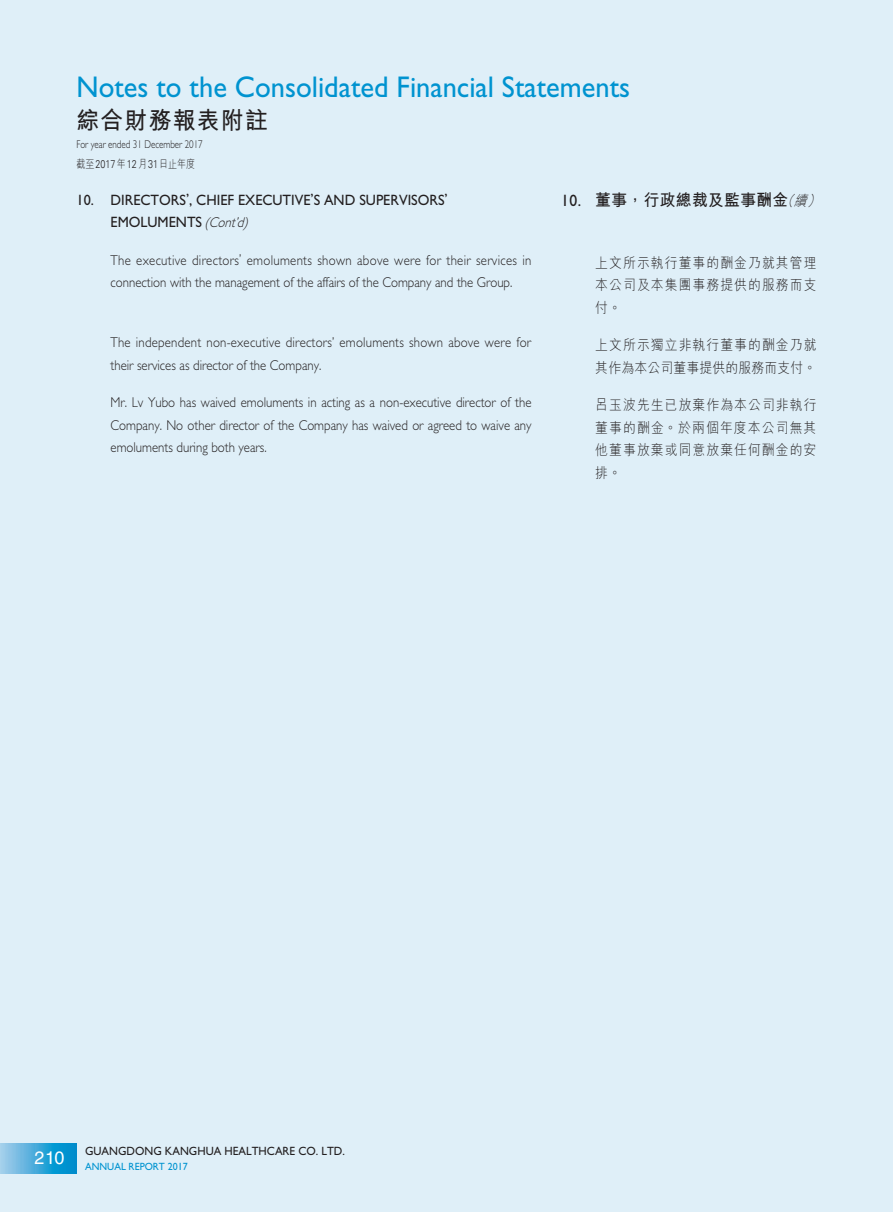
<style>
.page{position:relative;width:893px;height:1212px;background:#fff}
.page>*{position:absolute;margin:0;border:0;box-sizing:border-box;transform-origin:0 0}
.t1{font:30px "Gill Sans Std";color:#0093d0;scale:.95 1}
.t2{font:700 24px "M Hei HK";letter-spacing:.055em;color:#231f20;scale:.95 1}
.t3{font:18px "Helvetica LT Std";color:#fff}
._8__標題_C{font:700 16.5px "M Hei HK";letter-spacing:.03em;color:#231f20;scale:.95 1}
._3__標題{font:15px/22.5px "Gill Sans Std";color:#231f20;scale:.95 1}
._1__內文{font:300 14.25px/22.5px "Gill Sans Std";color:#231f20;scale:.9 1}
._1__內文-2{font:300 14.25px/22.5px "Gill Sans Std";letter-spacing:.025em;color:#231f20;scale:.9 1}
._6__內文-C{font:300 14.25px/22.5px "M Hei HK";letter-spacing:.085em;color:#231f20;text-align:justify;scale:.9 1}
._6__內文-C-2{font:300 14.25px/22.5px "M Hei HK";letter-spacing:.05em;color:#231f20;scale:.9 1}
.t4{font:12px "Gill Sans Std";color:#231f20;scale:.95 1}
.t5{font:300 11.25px "Gill Sans Std";color:#231f20;scale:.8 1}
.t6{font:300 11.25px "M Hei HK";color:#231f20;scale:.8 1}
.t7{font:10.5px "Gill Sans Std";color:#0093d0;scale:.95 1}
.s1{font-family:"Univers LT Std"}
.s2{font-weight:300;font-style:italic;font-size:14.25px}
.s3{font-family:"Gill Sans Std";font-weight:400}
</style>
<div class="page">
<div style="left:0;top:0;width:892px;height:1212px;background:#dfeff8"></div>
<svg style="left:0;top:1144px;width:77px;height:30px;background:#40a9da"></svg>
<h1 class="t1" style="left:76px;top:70px;width:584px">Notes to the Consolidated Financial Statements</h1>
<h2 class="t2" style="left:76px;top:102px;width:203px">綜合財務報表附註</h2>
<p class="t5" style="left:76px;top:138px;width:159px">For year ended 31 December 2017</p>
<p class="t6" style="left:76px;top:158px;width:150px">截至<span class="s1">2017</span>年<span class="s1">12</span>月<span class="s1">31</span>日止年度</p>
<p class="_3__標題" style="left:111px;top:189px;width:356px;text-indent:-34px">10. DIRECTORS’, CHIEF EXECUTIVE’S AND SUPERVISORS’<br>EMOLUMENTS <span class="s2">(Cont’d)</span></p>
<p class="_1__內文-2" style="left:111px;top:249px;width:469px">The executive directors’ emoluments shown above were for their services in connection with the management of the affairs of the Company and the Group.</p>
<p class="_8__標題_C" style="left:561px;top:188px;width:278px"><span class="s3">10.</span> 董事，行政總裁及監事酬金<span class="s2">（續）</span></p>
<p class="_6__內文-C" style="left:595px;top:251px;width:247px">上文所示執行董事的酬金乃就其管理本公司及本集團事務提供的服務而支付。</p>
<p class="_6__內文-C-2" style="left:595px;top:333px;width:247px">上文所示獨立非執行董事的酬金乃就其作為本公司董事提供的服務而支付。</p>
<p class="_6__內文-C" style="left:595px;top:393px;width:247px">呂玉波先生已放棄作為本公司非執行董事的酬金。於兩個年度本公司無其他董事放棄或同意放棄任何酬金的安排。</p>
<p class="_1__內文" style="left:111px;top:331px;width:469px">The independent non-executive directors’ emoluments shown above were for their services as director of the Company.</p>
<p class="_1__內文" style="left:111px;top:391px;width:469px;text-align:justify">Mr. Lv Yubo has waived emoluments in acting as a non-executive director of the Company. No other director of the Company has waived or agreed to waive any emoluments during both years.</p>
<p class="t3" style="left:35px;top:1147px;width:32px">210</p>
<p class="t4" style="left:85px;top:1144px;width:275px">GUANGDONG KANGHUA HEALTHCARE CO. LTD.</p>
<p class="t7" style="left:85px;top:1161px;width:110px">ANNUAL REPORT 2017</p>
</div>
